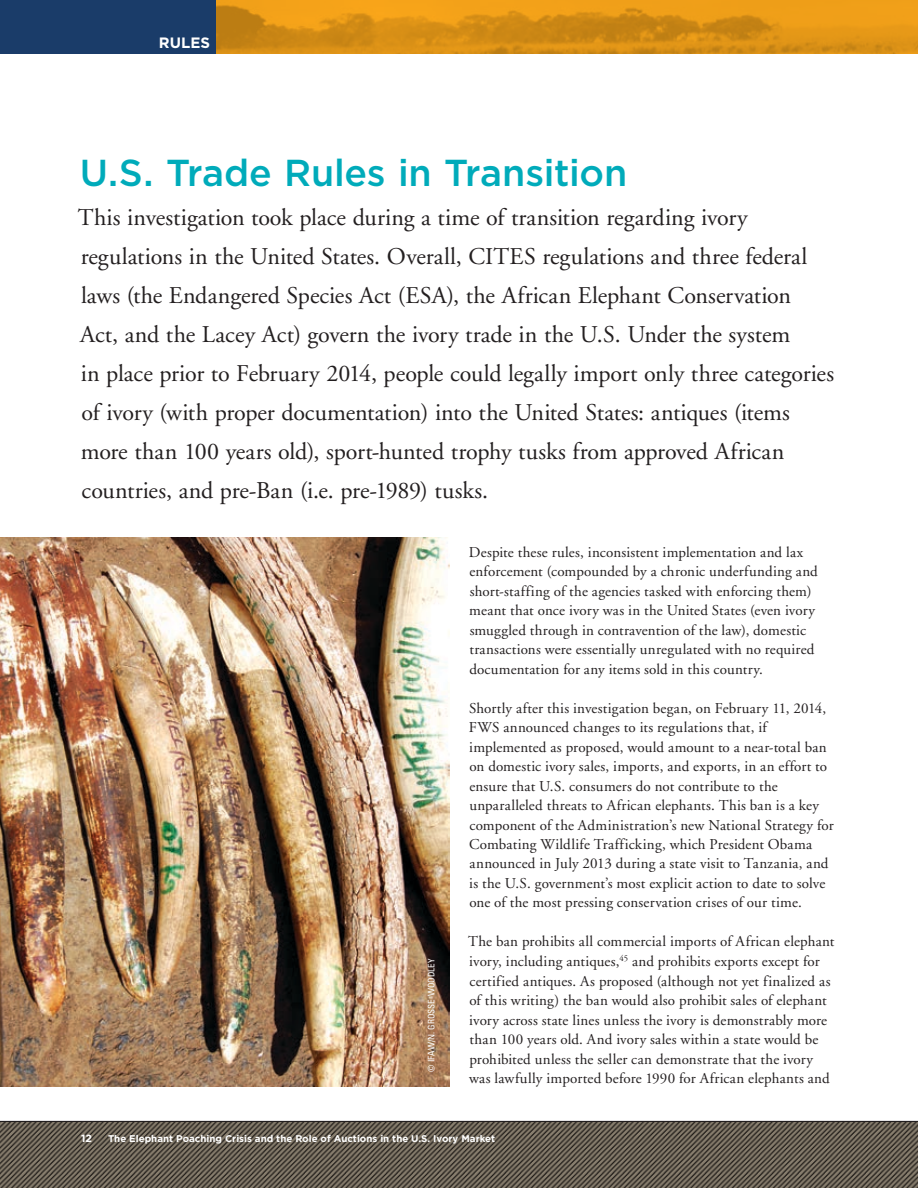
<style>
.page{position:relative;width:918px;height:1188px;background:#fff}
.page>*{position:absolute;margin:0;border:0;box-sizing:border-box;transform-origin:0 0}
.t1{font:500 37.5px "Gotham";letter-spacing:-.005em;color:#00abba}
.t2{font:24px/39px "Adobe Garamond";color:#231f20}
.t3{font:15px/19.5px "Adobe Garamond";letter-spacing:.01em;color:#231f20}
.t4{font:700 15px "Gotham";color:#fff}
.t5{font:700 10.5px "Gotham";color:#fff}
.t6{font:700 9.75px "Gotham";color:#fff}
.t7{font:condensed 9px "Univers";color:#fff}
</style>
<div class="page">
<img style="left:216px;top:0;width:702px;height:54px">
<div style="left:0;top:0;width:216px;height:54px;background:#1a3c69"></div>
<img style="left:0;top:1122px;width:918px;height:66px">
<hr style="left:0;top:1121px;width:918px;height:1px;background:#231f20">
<img style="left:0;top:537px;width:449px;height:550px">
<p class="t4" style="left:159px;top:34px;width:53px">RULES</p>
<h1 class="t1" style="left:80px;top:151px;width:549px">U.S. Trade Rules in Transition</h1>
<p class="t2" style="left:78px;top:199px;width:758px">This investigation took place during a time of transition regarding ivory regulations in the United States. Overall, CITES regulations and three federal laws (the Endangered Species Act (ESA), the African Elephant Conservation<br>Act, and the Lacey Act) govern the ivory trade in the U.S. Under the system<br>in place prior to February 2014, people could legally import only three categories of ivory (with proper documentation) into the United States: antiques (items more than 100 years old), sport-hunted trophy tusks from approved African countries, and pre-Ban (i.e. pre-1989) tusks.</p>
<p class="t7" style="left:426px;top:1072px;width:115px;rotate:-90deg">© IFAW/N. GROSSE-WOODLEY</p>
<p class="t3" style="left:469px;top:542px;width:351px">Despite these rules, inconsistent implementation and lax enforcement (compounded by a chronic underfunding and short-staffing of the agencies tasked with enforcing them) meant that once ivory was in the United States (even ivory smuggled through in contravention of the law), domestic transactions were essentially unregulated with no required documentation for any items sold in this country.</p>
<p class="t3" style="left:469px;top:698px;width:366px">Shortly after this investigation began, on February 11, 2014, FWS announced changes to its regulations that, if implemented as proposed, would amount to a near-total ban on domestic ivory sales, imports, and exports, in an effort to ensure that U.S. consumers do not contribute to the unparalleled threats to African elephants. This ban is a key component of the Administration’s new National Strategy for Combating Wildlife Trafficking, which President Obama announced in July 2013 during a state visit to Tanzania, and is the U.S. government’s most explicit action to date to solve one of the most pressing conservation crises of our time.</p>
<p class="t3" style="left:468px;top:932px;width:368px">The ban prohibits all commercial imports of African elephant ivory, including antiques,<sup>45</sup> and prohibits exports except for certified antiques. As proposed (although not yet finalized as of this writing) the ban would also prohibit sales of elephant ivory across state lines unless the ivory is demonstrably more than 100 years old. And ivory sales within a state would be prohibited unless the seller can demonstrate that the ivory was lawfully imported before 1990 for African elephants and</p>
<p class="t5" style="left:81px;top:1132px;width:12px">12</p>
<p class="t6" style="left:108px;top:1132px;width:389px">The Elephant Poaching Crisis and the Role of Auctions in the U.S. Ivory Market</p>
</div>
